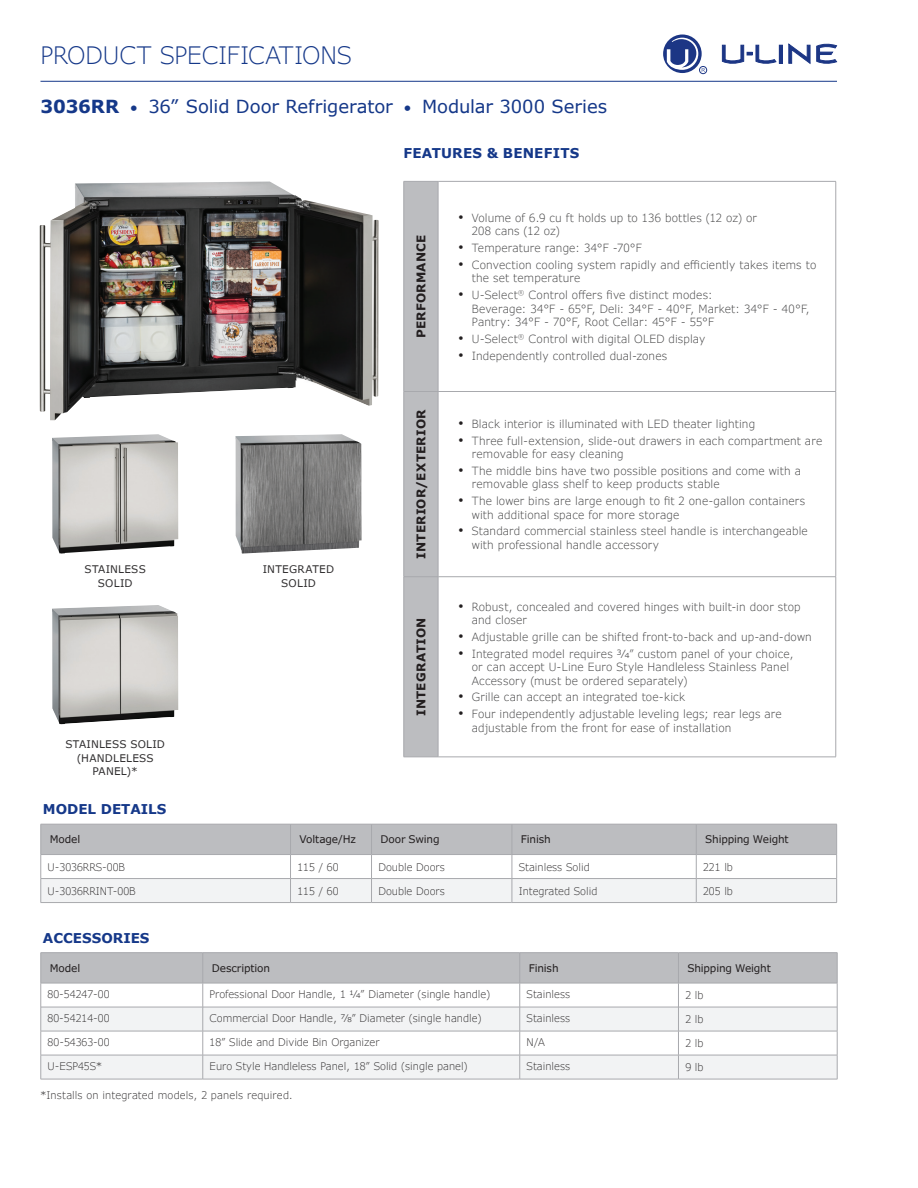
<style>
.page{position:relative;width:918px;height:1188px;background:#fff}
.page>*{position:absolute;margin:0;border:0;box-sizing:border-box;transform-origin:0 0}
.t1{font:300 24px "Verdana Pro";letter-spacing:-.005em;color:#153889}
.t2{font:18px "Verdana Pro";letter-spacing:-.005em;color:#153889}
.t3{font:700 13.5px "Verdana";color:#153889}
.t4{font:700 13.5px "Verdana Pro";letter-spacing:.015em;color:#153889}
.t5{font:700 12px "Verdana Pro";letter-spacing:.015em;color:#231f20}
.t6{font:300 11.25px/13.5px "Verdana Pro";letter-spacing:.01em;color:#3e3e3f}
.t7{font:300 10.5px "Verdana Pro";color:#312f30}
.t8{font:10.5px "Verdana Pro";letter-spacing:-.015em;color:#231f20}
.t9{font:10.5px/13.5px "Verdana Pro";letter-spacing:.02em;color:#312f30;text-align:center}
.s1{font-weight:700}
.s2{font-size:15px}
.s3{font-family:"Gill Sans";font-weight:400;font-size:14.25px;color:#231f20}
</style>
<div class="page">
<img style="left:40px;top:182px;width:339px;height:238px">
<img style="left:52px;top:434px;width:126px;height:120px">
<img style="left:52px;top:605px;width:126px;height:119px">
<img style="left:235px;top:434px;width:127px;height:120px">
<div style="left:405px;top:182px;width:33px;height:575px;background:#bcbdc0"></div>
<hr style="left:438px;top:391px;width:398px;height:1px;background:#a8a9ad">
<hr style="left:438px;top:576px;width:398px;height:1px;background:#a8a9ad">
<hr style="left:404px;top:757px;width:34px;height:1px;background:#a8a9ad">
<hr style="left:438px;top:757px;width:398px;height:1px;background:#a8a9ad">
<hr style="left:404px;top:181px;width:34px;height:1px;background:#a8a9ad">
<hr style="left:404px;top:182px;width:1px;height:209px;background:#a8a9ad">
<hr style="left:438px;top:181px;width:398px;height:1px;background:#a8a9ad">
<hr style="left:438px;top:182px;width:1px;height:209px;background:#a8a9ad">
<hr style="left:836px;top:182px;width:1px;height:209px;background:#a8a9ad">
<hr style="left:404px;top:391px;width:34px;height:1px;background:#a8a9ad">
<hr style="left:404px;top:392px;width:1px;height:185px;background:#a8a9ad">
<hr style="left:438px;top:392px;width:1px;height:185px;background:#a8a9ad">
<hr style="left:836px;top:392px;width:1px;height:185px;background:#a8a9ad">
<hr style="left:404px;top:576px;width:34px;height:1px;background:#a8a9ad">
<hr style="left:404px;top:577px;width:1px;height:180px;background:#a8a9ad">
<hr style="left:438px;top:577px;width:1px;height:180px;background:#a8a9ad">
<hr style="left:836px;top:577px;width:1px;height:180px;background:#a8a9ad">
<svg style="left:41px;top:824px;width:796px;height:79px"></svg>
<hr style="left:41px;top:902px;width:250px;height:1px;background:#a8a9ad">
<hr style="left:512px;top:902px;width:184px;height:1px;background:#a8a9ad">
<hr style="left:696px;top:902px;width:141px;height:1px;background:#a8a9ad">
<hr style="left:41px;top:878px;width:250px;height:1px;background:#a8a9ad">
<hr style="left:371px;top:878px;width:141px;height:1px;background:#a8a9ad">
<hr style="left:41px;top:952px;width:162px;height:1px;background:#a8a9ad">
<hr style="left:203px;top:952px;width:317px;height:1px;background:#a8a9ad">
<hr style="left:520px;top:952px;width:158px;height:1px;background:#a8a9ad">
<hr style="left:678px;top:952px;width:159px;height:1px;background:#a8a9ad">
<hr style="left:41px;top:1079px;width:162px;height:1px;background:#a8a9ad">
<hr style="left:203px;top:1079px;width:317px;height:1px;background:#a8a9ad">
<hr style="left:520px;top:1079px;width:158px;height:1px;background:#a8a9ad">
<hr style="left:678px;top:1079px;width:159px;height:1px;background:#a8a9ad">
<svg style="left:41px;top:953px;width:797px;height:126px"></svg>
<hr style="left:40px;top:81px;width:797px;height:1px;background:#153889">
<div style="left:779px;top:45px;width:3px;height:18px;border:1px solid #1c3685"></div>
<svg style="left:789px;top:44px;width:21px;height:19px"></svg>
<svg style="left:817px;top:44px;width:20px;height:20px"></svg>
<svg style="left:722px;top:45px;width:54px;height:19px"></svg>
<svg style="left:663px;top:35px;width:42px;height:38px"></svg>
<div style="left:699px;top:66px;width:8px;height:8px;border:1px solid #1c3685;border-radius:50%"></div>
<h1 class="t1" style="left:40px;top:40px;width:313px">PRODUCT SPECIFICATIONS</h1>
<h2 class="t2" style="left:40px;top:95px;width:568px"><span class="s1">3036RR</span> <span class="s2">•</span> 36” Solid Door Refrigerator <span class="s2">•</span> Modular 3000 Series</h2>
<p class="t4" style="left:404px;top:144px;width:177px">FEATURES &amp; BENEFITS</p>
<p class="t5" style="left:413px;top:338px;width:105px;rotate:-90deg">PERFORMANCE</p>
<p class="t6" style="left:472px;top:211px;width:287px;text-indent:-14px"><span class="s3">•</span> Volume of 6.9 cu ft holds up to 136 bottles (12 oz) or<br>208 cans (12 oz)</p>
<p class="t6" style="left:458px;top:241px;width:185px"><span class="s3">•</span> Temperature range: 34°F -70°F</p>
<p class="t6" style="left:472px;top:258px;width:346px;text-indent:-14px"><span class="s3">•</span> Convection cooling system rapidly and efficiently takes items to the set temperature</p>
<p class="t6" style="left:472px;top:288px;width:340px;text-indent:-14px"><span class="s3">•</span> U-Select<sup>®</sup> Control offers five distinct modes:<br>Beverage: 34°F - 65°F, Deli: 34°F - 40°F, Market: 34°F - 40°F,<br>Pantry: 34°F - 70°F, Root Cellar: 45°F - 55°F</p>
<p class="t6" style="left:458px;top:332px;width:249px"><span class="s3">•</span> U-Select<sup>®</sup> Control with digital OLED display</p>
<p class="t6" style="left:458px;top:349px;width:211px"><span class="s3">•</span> Independently controlled dual-zones</p>
<p class="t9" style="left:85px;top:563px;width:63px">STAINLESS<br>SOLID</p>
<p class="t9" style="left:65px;top:738px;width:101px">STAINLESS SOLID (HANDLELESS<br>PANEL)*</p>
<p class="t9" style="left:263px;top:563px;width:73px">INTEGRATED<br>SOLID</p>
<p class="t5" style="left:413px;top:559px;width:151px;rotate:-90deg">INTERIOR/EXTERIOR</p>
<p class="t6" style="left:458px;top:417px;width:298px"><span class="s3">•</span> Black interior is illuminated with LED theater lighting</p>
<p class="t6" style="left:472px;top:434px;width:352px;text-indent:-14px"><span class="s3">•</span> Three full-extension, slide-out drawers in each compartment are removable for easy cleaning</p>
<p class="t6" style="left:472px;top:464px;width:331px;text-indent:-14px"><span class="s3">•</span> The middle bins have two possible positions and come with a removable glass shelf to keep products stable</p>
<p class="t6" style="left:472px;top:494px;width:335px;text-indent:-14px"><span class="s3">•</span> The lower bins are large enough to fit 2 one-gallon containers with additional space for more storage</p>
<p class="t6" style="left:472px;top:525px;width:337px;text-indent:-14px"><span class="s3">•</span> Standard commercial stainless steel handle is interchangeable with professional handle accessory</p>
<p class="t5" style="left:413px;top:716px;width:100px;rotate:-90deg">INTEGRATION</p>
<p class="t6" style="left:472px;top:600px;width:330px;text-indent:-14px"><span class="s3">•</span> Robust, concealed and covered hinges with built-in door stop and closer</p>
<p class="t6" style="left:458px;top:630px;width:355px"><span class="s3">•</span> Adjustable grille can be shifted front-to-back and up-and-down</p>
<p class="t6" style="left:472px;top:647px;width:323px;text-indent:-14px"><span class="s3">•</span> Integrated model requires 3/4” custom panel of your choice, or can accept U-Line Euro Style Handleless Stainless Panel<br>Accessory (must be ordered separately)</p>
<p class="t6" style="left:458px;top:691px;width:228px"><span class="s3">•</span> Grille can accept an integrated toe-kick</p>
<p class="t6" style="left:472px;top:707px;width:312px;text-indent:-14px"><span class="s3">•</span> Four independently adjustable leveling legs; rear legs are adjustable from the front for ease of installation</p>
<p class="t3" style="left:43px;top:800px;width:125px">MODEL DETAILS</p>
<p class="t8" style="left:50px;top:833px;width:32px">Model</p>
<p class="t8" style="left:300px;top:833px;width:58px">Voltage/Hz</p>
<p class="t8" style="left:381px;top:833px;width:61px">Door Swing</p>
<p class="t8" style="left:521px;top:833px;width:31px">Finish</p>
<p class="t8" style="left:705px;top:833px;width:85px">Shipping Weight</p>
<p class="t7" style="left:48px;top:860px;width:79px">U-3036RRS-00B</p>
<p class="t7" style="left:297px;top:860px;width:43px">115 / 60</p>
<p class="t7" style="left:378px;top:860px;width:68px">Double Doors</p>
<p class="t7" style="left:519px;top:860px;width:73px">Stainless Solid</p>
<p class="t7" style="left:703px;top:860px;width:31px">221 lb</p>
<p class="t7" style="left:48px;top:884px;width:90px">U-3036RRINT-00B</p>
<p class="t7" style="left:297px;top:884px;width:43px">115 / 60</p>
<p class="t7" style="left:378px;top:884px;width:68px">Double Doors</p>
<p class="t7" style="left:519px;top:884px;width:80px">Integrated Solid</p>
<p class="t7" style="left:703px;top:884px;width:31px">205 lb</p>
<p class="t3" style="left:43px;top:928px;width:108px">ACCESSORIES</p>
<p class="t8" style="left:50px;top:961px;width:32px">Model</p>
<p class="t8" style="left:212px;top:961px;width:60px">Description</p>
<p class="t8" style="left:529px;top:961px;width:31px">Finish</p>
<p class="t8" style="left:687px;top:961px;width:85px">Shipping Weight</p>
<p class="t7" style="left:48px;top:987px;width:63px">80-54247-00</p>
<p class="t7" style="left:210px;top:987px;width:282px">Professional Door Handle, 1 1/4” Diameter (single handle)</p>
<p class="t7" style="left:527px;top:987px;width:45px">Stainless</p>
<p class="t7" style="left:685px;top:989px;width:20px">2 lb</p>
<p class="t7" style="left:48px;top:1011px;width:63px">80-54214-00</p>
<p class="t7" style="left:210px;top:1011px;width:273px">Commercial Door Handle, 7/8” Diameter (single handle)</p>
<p class="t7" style="left:527px;top:1011px;width:45px">Stainless</p>
<p class="t7" style="left:685px;top:1013px;width:20px">2 lb</p>
<p class="t7" style="left:48px;top:1035px;width:63px">80-54363-00</p>
<p class="t7" style="left:210px;top:1035px;width:171px">18” Slide and Divide Bin Organizer</p>
<p class="t7" style="left:527px;top:1035px;width:20px">N/A</p>
<p class="t7" style="left:685px;top:1037px;width:20px">2 lb</p>
<p class="t7" style="left:48px;top:1059px;width:56px">U-ESP45S*</p>
<p class="t7" style="left:210px;top:1059px;width:260px">Euro Style Handleless Panel, 18” Solid (single panel)</p>
<p class="t7" style="left:527px;top:1059px;width:45px">Stainless</p>
<p class="t7" style="left:685px;top:1061px;width:20px">9 lb</p>
<p class="t7" style="left:41px;top:1088px;width:254px">*Installs on integrated models, 2 panels required.</p>
</div>
